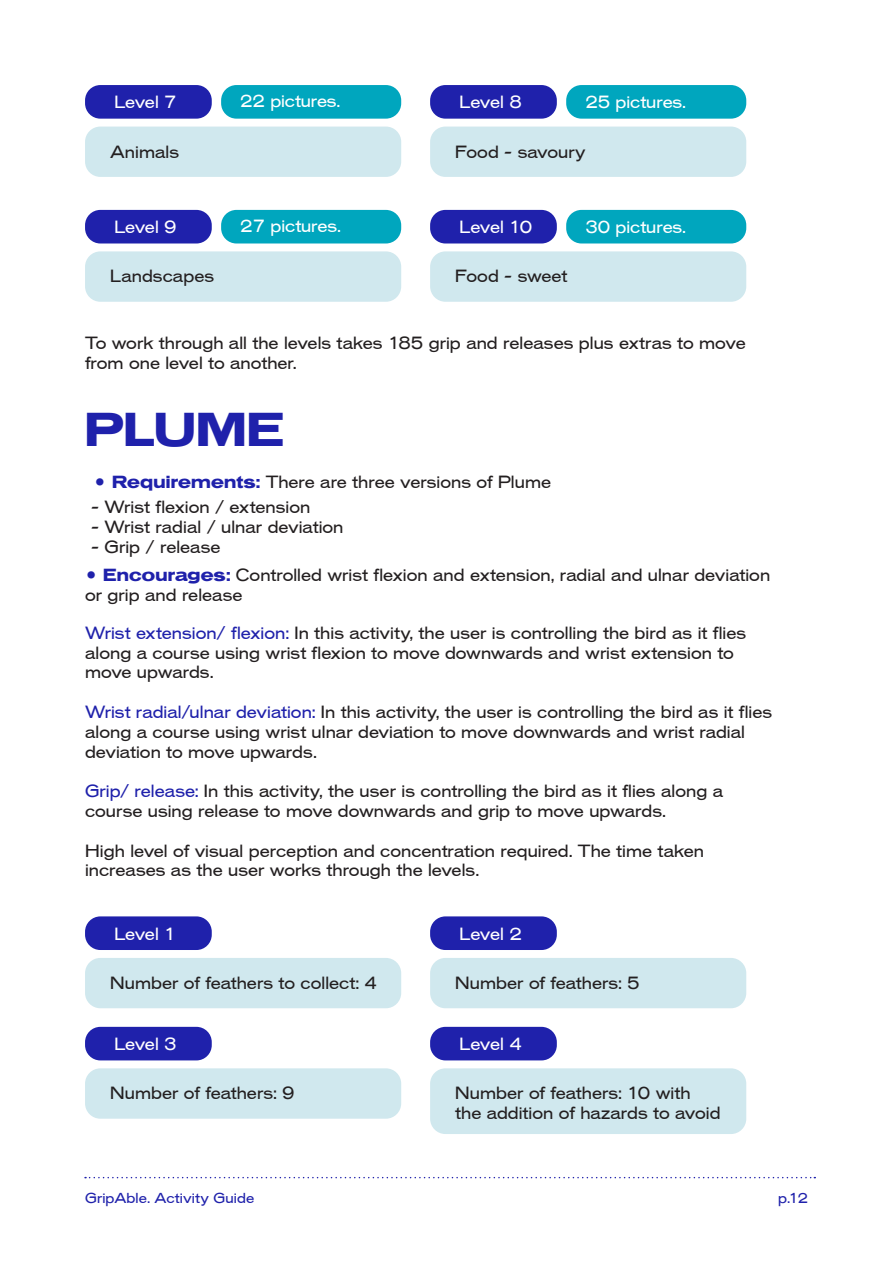
<style>
.page{position:relative;width:893px;height:1263px;background:#fff}
.page>*{position:absolute;margin:0;border:0;box-sizing:border-box;transform-origin:0 0}
.t1{font:700 expanded 38.1px "OPTI Venus";color:#1f21ab}
.Texto_corrido{font:500 expanded 16.5px/19.8px "Venus SBOP";letter-spacing:.005em;color:#231f20}
.Texto_corrido-2{font:500 expanded 16.5px "Venus SBOP";color:#fff}
.t2{font:500 expanded 13.5px "Venus SBOP";letter-spacing:.01em;color:#1f21ab}
.s1{font-weight:700;color:#1f21ab}
.s2{color:#1f21ab}
</style>
<div class="page">
<svg style="left:85px;top:1177px;width:730px;height:1px"></svg>
<div style="left:85px;top:127px;width:316px;height:50px;background:#d0e8ee;border-radius:15px"></div>
<div style="left:85px;top:251px;width:316px;height:51px;background:#d0e8ee;border-radius:15px"></div>
<div style="left:430px;top:127px;width:316px;height:50px;background:#d0e8ee;border-radius:15px"></div>
<div style="left:430px;top:251px;width:316px;height:51px;background:#d0e8ee;border-radius:15px"></div>
<div style="left:221px;top:85px;width:180px;height:34px;background:#00a6be;border-radius:15px"></div>
<div style="left:221px;top:210px;width:180px;height:33px;background:#00a6be;border-radius:15px"></div>
<div style="left:566px;top:85px;width:180px;height:34px;background:#00a6be;border-radius:15px"></div>
<div style="left:566px;top:210px;width:180px;height:33px;background:#00a6be;border-radius:15px"></div>
<div style="left:85px;top:85px;width:127px;height:34px;background:#1f21ab;border-radius:15px"></div>
<div style="left:85px;top:210px;width:127px;height:33px;background:#1f21ab;border-radius:15px"></div>
<div style="left:430px;top:85px;width:127px;height:34px;background:#1f21ab;border-radius:15px"></div>
<div style="left:430px;top:210px;width:127px;height:33px;background:#1f21ab;border-radius:15px"></div>
<div style="left:85px;top:958px;width:316px;height:50px;background:#d0e8ee;border-radius:15px"></div>
<div style="left:85px;top:1068px;width:316px;height:51px;background:#d0e8ee;border-radius:15px"></div>
<div style="left:430px;top:958px;width:316px;height:50px;background:#d0e8ee;border-radius:15px"></div>
<div style="left:430px;top:1068px;width:316px;height:66px;background:#d0e8ee;border-radius:15px"></div>
<div style="left:85px;top:916px;width:127px;height:34px;background:#1f21ab;border-radius:15px"></div>
<div style="left:85px;top:1027px;width:127px;height:33px;background:#1f21ab;border-radius:15px"></div>
<div style="left:430px;top:916px;width:127px;height:34px;background:#1f21ab;border-radius:15px"></div>
<div style="left:430px;top:1027px;width:127px;height:33px;background:#1f21ab;border-radius:15px"></div>
<p class="Texto_corrido-2" style="left:114px;top:93px;width:64px">Level 7</p>
<p class="Texto_corrido-2" style="left:240px;top:91px;width:101px">22 pictures.</p>
<p class="Texto_corrido-2" style="left:459px;top:93px;width:64px">Level 8</p>
<p class="Texto_corrido-2" style="left:585px;top:93px;width:102px">25 pictures.</p>
<p class="Texto_corrido" style="left:110px;top:142px;width:70px">Animals</p>
<p class="Texto_corrido" style="left:455px;top:142px;width:132px">Food - savoury</p>
<p class="Texto_corrido-2" style="left:114px;top:217px;width:64px">Level 9</p>
<p class="Texto_corrido-2" style="left:240px;top:216px;width:102px">27 pictures.</p>
<p class="Texto_corrido-2" style="left:459px;top:217px;width:74px">Level 10</p>
<p class="Texto_corrido-2" style="left:585px;top:217px;width:102px">30 pictures.</p>
<p class="Texto_corrido" style="left:110px;top:267px;width:105px">Landscapes</p>
<p class="Texto_corrido" style="left:455px;top:267px;width:114px">Food - sweet</p>
<p class="Texto_corrido" style="left:85px;top:333px;width:662px">To work through all the levels takes 185 grip and releases plus extras to move from one level to another.</p>
<p class="t1" style="left:85px;top:401px;width:201px">PLUME</p>
<p class="Texto_corrido" style="left:94px;top:472px;width:459px"><span class="s1">• Requirements:</span> There are three versions of Plume</p>
<p class="Texto_corrido" style="left:91px;top:497px;width:221px">- Wrist flexion / extension</p>
<p class="Texto_corrido" style="left:91px;top:517px;width:254px">- Wrist radial / ulnar deviation</p>
<p class="Texto_corrido" style="left:91px;top:537px;width:131px">- Grip / release</p>
<p class="Texto_corrido" style="left:85px;top:566px;width:687px"><span class="s1">• Encourages:</span> Controlled wrist flexion and extension, radial and ulnar deviation or grip and release</p>
<p class="Texto_corrido" style="left:85px;top:623px;width:662px"><span class="s2">Wrist extension/ flexion:</span> In this activity, the user is controlling the bird as it flies along a course using wrist flexion to move downwards and wrist extension to move upwards.</p>
<p class="Texto_corrido" style="left:85px;top:702px;width:689px"><span class="s2">Wrist radial/ulnar deviation:</span> In this activity, the user is controlling the bird as it flies along a course using wrist ulnar deviation to move downwards and wrist radial deviation to move upwards.</p>
<p class="Texto_corrido" style="left:85px;top:781px;width:639px"><span class="s2">Grip/ release:</span> In this activity, the user is controlling the bird as it flies along a course using release to move downwards and grip to move upwards.</p>
<p class="Texto_corrido" style="left:85px;top:841px;width:620px">High level of visual perception and concentration required. The time taken increases as the user works through the levels.</p>
<p class="Texto_corrido-2" style="left:114px;top:924px;width:64px">Level 1</p>
<p class="Texto_corrido-2" style="left:459px;top:924px;width:64px">Level 2</p>
<p class="Texto_corrido" style="left:110px;top:973px;width:268px">Number of feathers to collect: 4</p>
<p class="Texto_corrido" style="left:455px;top:973px;width:186px">Number of feathers: 5</p>
<p class="Texto_corrido-2" style="left:114px;top:1034px;width:64px">Level 3</p>
<p class="Texto_corrido-2" style="left:459px;top:1034px;width:64px">Level 4</p>
<p class="Texto_corrido" style="left:110px;top:1084px;width:186px">Number of feathers: 9</p>
<p class="Texto_corrido" style="left:455px;top:1084px;width:237px">Number of feathers: 10 with</p>
<p class="Texto_corrido" style="left:455px;top:1103px;width:267px">the addition of hazards to avoid</p>
<p class="t2" style="left:85px;top:1190px;width:171px">GripAble. Activity Guide</p>
<p class="t2" style="left:778px;top:1190px;width:31px">p.12</p>
</div>
